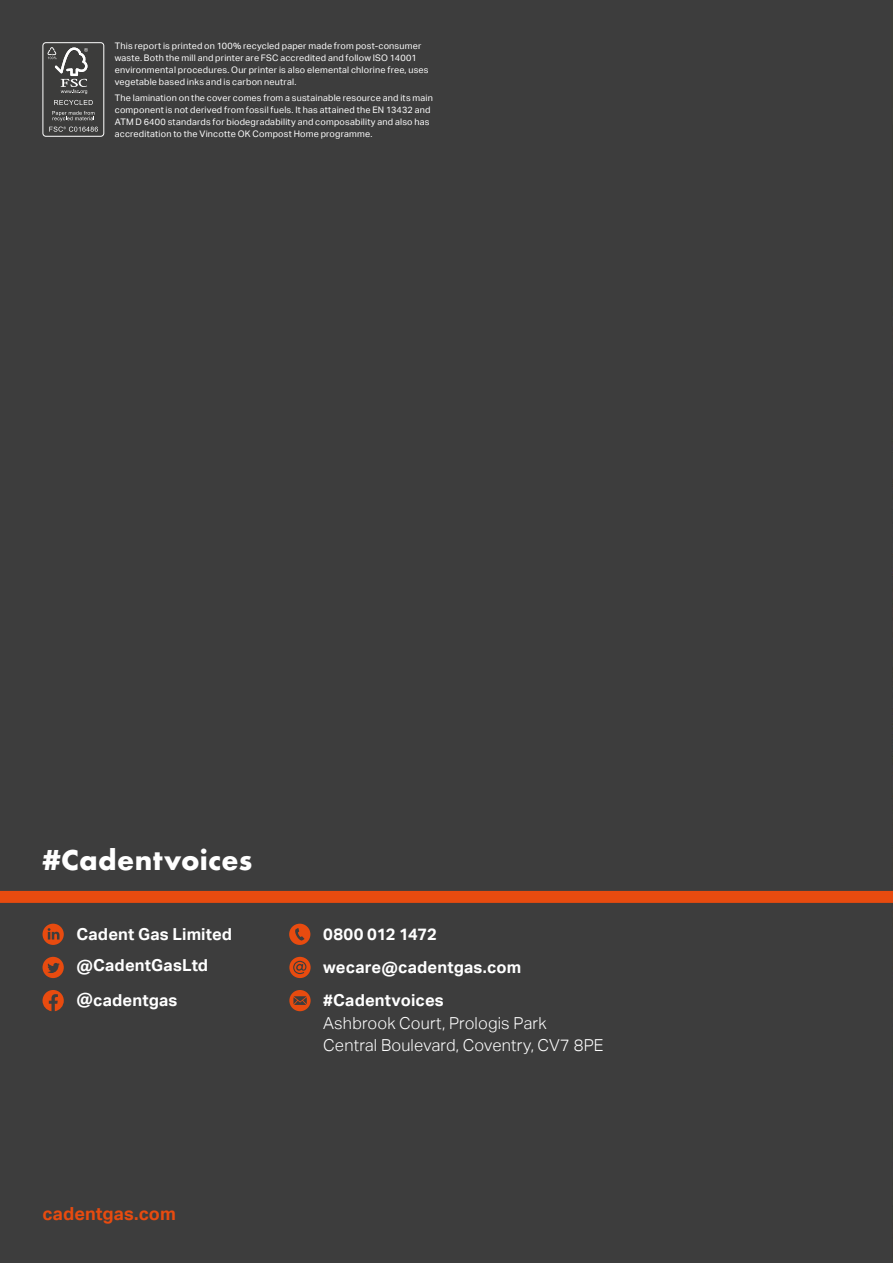
<style>
.page{position:relative;width:893px;height:1263px;background:#3d3d3d}
.page>*{position:absolute;margin:0;border:0;box-sizing:border-box;transform-origin:0 0}
.t1{font:700 30px "Futura EF";letter-spacing:.015em;color:#fff}
.t2{font:700 18px "Aktiv Grotesk";letter-spacing:.005em;color:#e84b0f}
.t3{font:700 16.5px/33px "Aktiv Grotesk";letter-spacing:.01em;color:#fff}
.t4{font:300 16.5px/22.5px "Aktiv Grotesk";letter-spacing:.01em;color:#fff}
.t5{font:9px/12px "Aktiv Grotesk";letter-spacing:.02em;color:#fff}
</style>
<div class="page">
<svg style="left:289px;top:924px;width:21px;height:21px"></svg>
<svg style="left:289px;top:990px;width:22px;height:21px"></svg>
<svg style="left:289px;top:957px;width:22px;height:21px"></svg>
<svg style="left:43px;top:924px;width:21px;height:21px"></svg>
<svg style="left:43px;top:957px;width:21px;height:21px"></svg>
<svg style="left:43px;top:990px;width:21px;height:21px"></svg>
<div style="left:0;top:891px;width:893px;height:12px;background:#e84b0f"></div>
<div style="left:43px;top:43px;width:61px;height:93px;background:#3c3c3b;border-radius:3px"></div>
<div style="left:43px;top:43px;width:61px;height:94px;border:1px solid #fff;border-radius:3px"></div>
<svg style="left:47px;top:47px;width:41px;height:47px"></svg>
<svg style="left:54px;top:100px;width:39px;height:5px"></svg>
<svg style="left:52px;top:111px;width:43px;height:10px"></svg>
<svg style="left:49px;top:127px;width:49px;height:5px"></svg>
<p class="t5" style="left:115px;top:40px;width:315px">This report is printed on 100% recycled paper made from post-consumer waste. Both the mill and printer are FSC accredited and follow ISO 14001 environmental procedures. Our printer is also elemental chlorine free, uses vegetable based inks and is carbon neutral.</p>
<p class="t5" style="left:115px;top:92px;width:320px">The lamination on the cover comes from a sustainable resource and its main component is not derived from fossil fuels. It has attained the EN 13432 and ATM D 6400 standards for biodegradability and composability and also has accreditation to the Vincotte OK Compost Home programme.</p>
<h1 class="t1" style="left:43px;top:841px;width:211px">#Cadentvoices</h1>
<h3 class="t3" style="left:77px;top:919px;width:157px;line-height:31px">Cadent Gas Limited @CadentGasLtd</h3>
<h3 class="t3" style="left:77px;top:984px;width:102px">@cadentgas</h3>
<h2 class="t2" style="left:43px;top:1204px;width:135px">cadentgas.com</h2>
<h3 class="t3" style="left:323px;top:918px;width:199px">0800 012 1472 wecare@cadentgas.com #Cadentvoices</h3>
<h3 class="t4" style="left:323px;top:1011px;width:282px">Ashbrook Court, Prologis Park<br>Central Boulevard, Coventry, CV7 8PE</h3>
</div>
